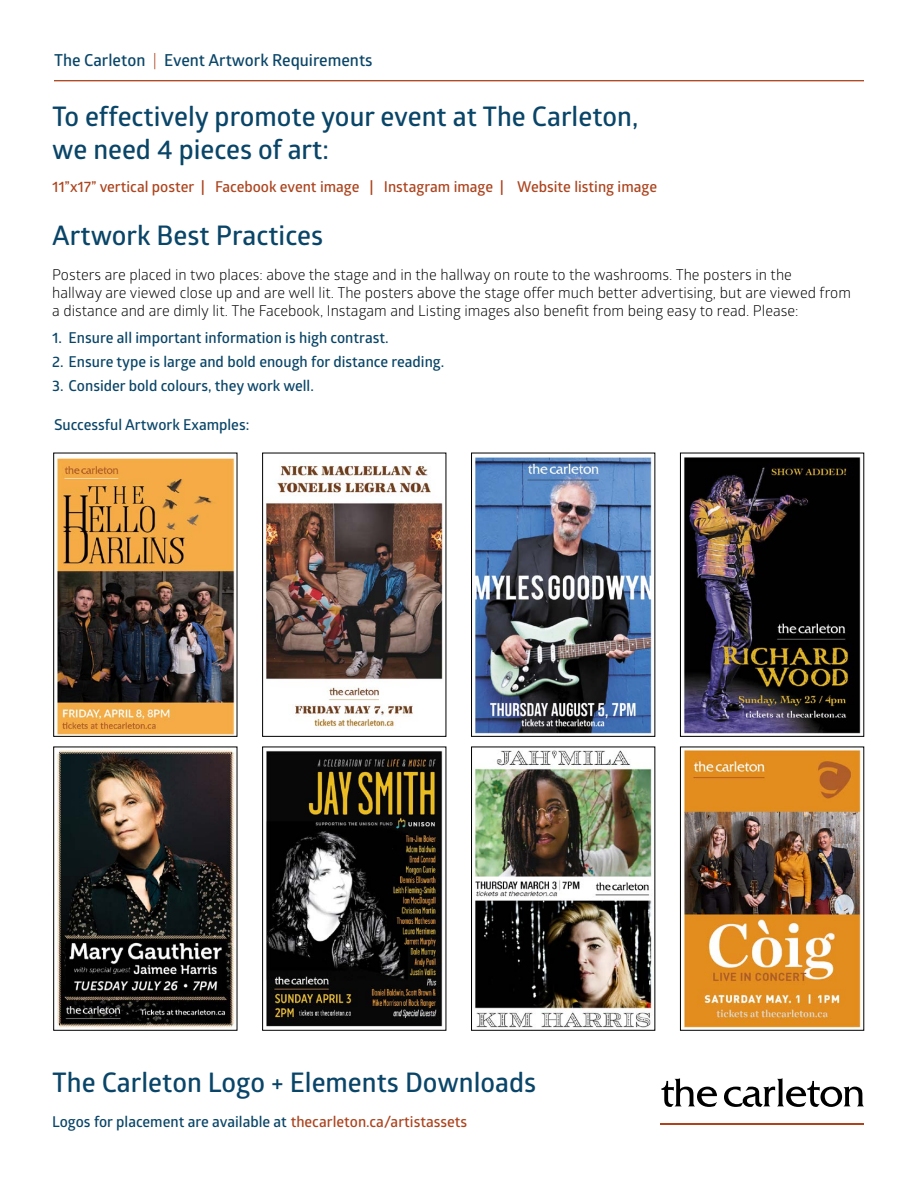
<style>
.page{position:relative;width:918px;height:1188px;background:#fff}
.page>*{position:absolute;margin:0;border:0;box-sizing:border-box;transform-origin:0 0}
.t1{font:600 27px/32.4px "Glober";color:#094568}
.t2{font:600 16.5px "Glober";color:#094568}
.t3{font:15px/18px "Glober";color:#000}
.t4{font:600 15px "Glober";color:#094568}
.t5{font:600 15px "Glober";color:#ac441e}
.s1{font-weight:400;color:#ac441e}
.s2{color:#ac441e}
</style>
<div class="page">
<hr style="left:54px;top:80px;width:810px;height:1px;background:#ac441e">
<hr style="left:660px;top:1124px;width:204px;height:1px;background:#ac441e">
<svg style="left:661px;top:1078px;width:203px;height:29px"></svg>
<img style="left:474px;top:457px;width:179px;height:277px">
<div style="left:471px;top:453px;width:184px;height:284px;border:1px solid #000"></div>
<img style="left:474px;top:750px;width:179px;height:278px">
<div style="left:471px;top:747px;width:184px;height:284px;border:1px solid #000"></div>
<img style="left:55px;top:458px;width:180px;height:277px">
<div style="left:53px;top:453px;width:184px;height:284px;border:1px solid #000"></div>
<img style="left:57px;top:750px;width:178px;height:278px">
<div style="left:53px;top:747px;width:184px;height:284px;border:1px solid #000"></div>
<img style="left:266px;top:751px;width:177px;height:276px">
<div style="left:262px;top:747px;width:184px;height:284px;border:1px solid #000"></div>
<img style="left:265px;top:464px;width:179px;height:266px">
<div style="left:262px;top:453px;width:184px;height:284px;border:1px solid #000"></div>
<img style="left:684px;top:457px;width:177px;height:277px">
<div style="left:680px;top:453px;width:184px;height:284px;border:1px solid #000"></div>
<img style="left:682px;top:749px;width:180px;height:279px">
<div style="left:680px;top:747px;width:184px;height:284px;border:1px solid #000"></div>
<p class="t2" style="left:54px;top:49px;width:320px">The Carleton <span class="s1">|</span> Event Artwork Requirements</p>
<h1 class="t1" style="left:52px;top:100px;width:588px">To effectively promote your event at The Carleton, we need 4 pieces of art:</h1>
<p class="t5" style="left:52px;top:176px;width:606px">11”x17” vertical poster | Facebook event image | Instagram image | Website listing image</p>
<h1 class="t1" style="left:52px;top:219px;width:272px">Artwork Best Practices</h1>
<p class="t3" style="left:52px;top:265px;width:800px">Posters are placed in two places: above the stage and in the hallway on route to the washrooms. The posters in the<br>hallway are viewed close up and are well lit. The posters above the stage offer much better advertising, but are viewed from a distance and are dimly lit. The Facebook, Instagam and Listing images also benefit from being easy to read. Please:</p>
<p class="t4" style="left:52px;top:327px;width:338px">1. Ensure all important information is high contrast.</p>
<p class="t4" style="left:52px;top:351px;width:394px">2. Ensure type is large and bold enough for distance reading.</p>
<p class="t4" style="left:52px;top:375px;width:263px">3. Consider bold colours, they work well.</p>
<p class="t4" style="left:54px;top:414px;width:197px">Successful Artwork Examples:</p>
<h1 class="t1" style="left:52px;top:1066px;width:486px">The Carleton Logo + Elements Downloads</h1>
<p class="t4" style="left:52px;top:1111px;width:417px">Logos for placement are available at <span class="s2">thecarleton.ca/artistassets</span></p>
</div>
